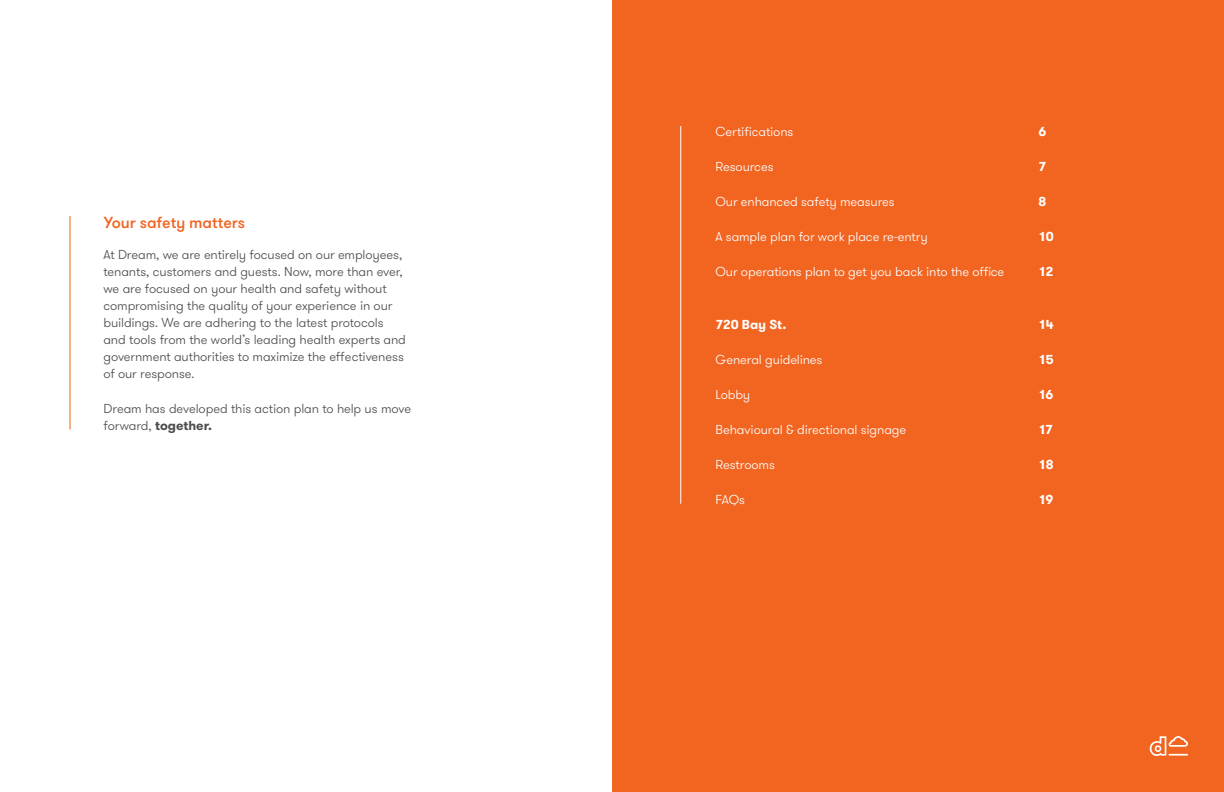
<style>
.page{position:relative;width:1224px;height:792px;background:#fff}
.page>*{position:absolute;margin:0;border:0;box-sizing:border-box;transform-origin:0 0}
.t1{font:500 16px "GT Walsheim";letter-spacing:-.005em;color:#f16521}
.t2{font:300 13px/17px "GT Walsheim";letter-spacing:-.01em;color:#4c4d4f}
.t3{font:300 13px "GT Walsheim";letter-spacing:-.01em;color:#fff}
.t4{font:700 13px "GT Walsheim";letter-spacing:-.055em;color:#fff}
.s1{font-weight:700}
</style>
<div class="page">
<hr style="left:70px;top:216px;width:1px;height:214px;background:#f16521">
<div style="left:612px;top:0;width:612px;height:792px;background:#f16521"></div>
<hr style="left:680px;top:126px;width:1px;height:378px;background:#fff">
<svg style="left:1150px;top:736px;width:38px;height:20px"></svg>
<p class="t1" style="left:104px;top:212px;width:143px">Your safety matters</p>
<p class="t2" style="left:104px;top:246px;width:304px">At Dream, we are entirely focused on our employees, tenants, customers and guests. Now, more than ever, we are focused on your health and safety without compromising the quality of your experience in our buildings. We are adhering to the latest protocols and tools from the world’s leading health experts and government authorities to maximize the effectiveness of our response.</p>
<p class="t2" style="left:104px;top:400px;width:309px">Dream has developed this action plan to help us move forward, <span class="s1">together.</span></p>
<p class="t3" style="left:716px;top:123px;width:79px">Certifications</p>
<p class="t4" style="left:1038px;top:123px;width:9px">6</p>
<p class="t3" style="left:716px;top:158px;width:60px">Resources</p>
<p class="t4" style="left:1038px;top:158px;width:9px">7</p>
<p class="t3" style="left:716px;top:193px;width:181px">Our enhanced safety measures</p>
<p class="t4" style="left:1038px;top:193px;width:9px">8</p>
<p class="t3" style="left:715px;top:228px;width:214px">A sample plan for work place re-entry</p>
<p class="t4" style="left:1039px;top:228px;width:17px">10</p>
<p class="t3" style="left:716px;top:263px;width:290px">Our operations plan to get you back into the office</p>
<p class="t4" style="left:1039px;top:263px;width:17px">12</p>
<p class="t4" style="left:716px;top:316px;width:72px">720 Bay St.</p>
<p class="t4" style="left:1039px;top:316px;width:17px">14</p>
<p class="t3" style="left:716px;top:351px;width:108px">General guidelines</p>
<p class="t4" style="left:1039px;top:351px;width:17px">15</p>
<p class="t3" style="left:716px;top:386px;width:36px">Lobby</p>
<p class="t4" style="left:1039px;top:386px;width:17px">16</p>
<p class="t3" style="left:716px;top:421px;width:192px">Behavioural &amp; directional signage</p>
<p class="t4" style="left:1039px;top:421px;width:16px">17</p>
<p class="t3" style="left:716px;top:456px;width:61px">Restrooms</p>
<p class="t4" style="left:1039px;top:456px;width:17px">18</p>
<p class="t3" style="left:716px;top:491px;width:31px">FAQs</p>
<p class="t4" style="left:1039px;top:491px;width:17px">19</p>
</div>
